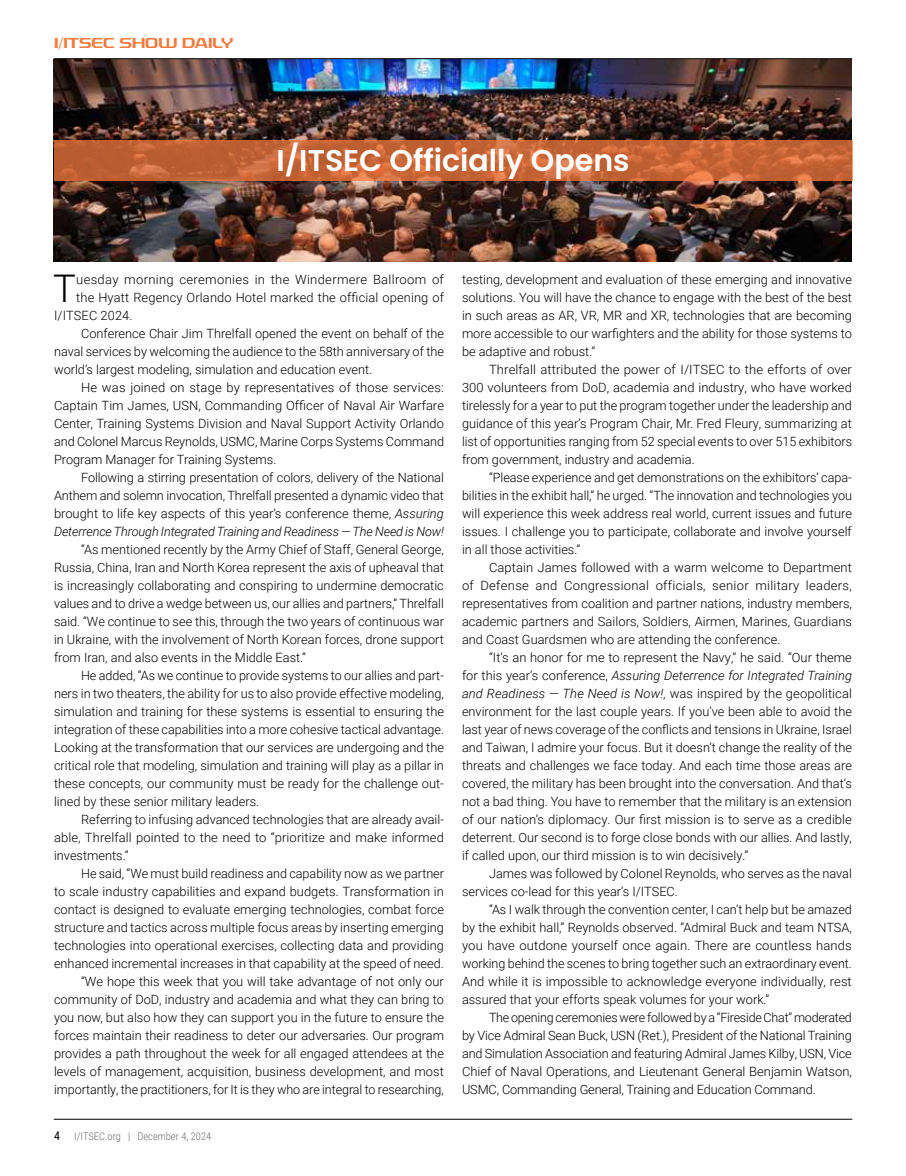
<style>
.page{position:relative;width:906px;height:1176px;background:#fff}
.page>*{position:absolute;margin:0;border:0;box-sizing:border-box;transform-origin:0 0}
.t1{font:300 38.1px "Roboto";color:#000}
.t2{font:600 30px "Poppins";color:#fff}
.t3{font:14.55px "Rexlia Rg";color:#f47a3e}
.t4{font:300 12.75px/18px "Roboto";color:#000;text-align:justify}
.t5{font:italic 300 12.75px "Roboto";letter-spacing:-.01em;color:#000}
.t6{font:300 12.75px "Roboto";letter-spacing:.025em;color:#000}
.t7{font:12px "Roboto Condensed";color:#000}
.t8{font:300 10.5px "Roboto Condensed";color:#6d6e71}
.s1{font-style:italic}
</style>
<div class="page">
<hr style="left:54px;top:1118px;width:797px;height:1px;background:#000">
<img style="left:54px;top:59px;width:797px;height:202px">
<svg style="left:54px;top:140px;width:797px;height:40px;background:#c66537"></svg>
<hr style="left:54px;top:58px;width:797px;height:1px;background:#000">
<p class="t3" style="left:54px;top:34px;width:181px">I/ITSEC SHOW DAILY</p>
<h2 class="t2" style="left:276px;top:143px;width:354px">I/ITSEC Officially Opens</h2>
<h1 class="t1" style="left:53px;top:261px;width:24px">T</h1>
<p class="t6" style="left:76px;top:270px;width:369px">uesday morning ceremonies in the Windermere Ballroom of</p>
<p class="t4" style="left:76px;top:287px;width:369px">the Hyatt Regency Orlando Hotel marked the official opening of</p>
<p class="t4" style="left:54px;top:305px;width:80px">I/ITSEC 2024.</p>
<p class="t4" style="left:81px;top:323px;width:364px">Conference Chair Jim Threlfall opened the event on behalf of the</p>
<p class="t4" style="left:54px;top:341px;width:391px">naval services by welcoming the audience to the 58th anniversary of the</p>
<p class="t4" style="left:54px;top:359px;width:320px">world’s largest modeling, simulation and education event.</p>
<p class="t4" style="left:81px;top:377px;width:364px">He was joined on stage by representatives of those services:</p>
<p class="t4" style="left:54px;top:395px;width:391px">Captain Tim James, USN, Commanding Officer of Naval Air Warfare</p>
<p class="t4" style="left:54px;top:413px;width:391px">Center, Training Systems Division and Naval Support Activity Orlando</p>
<p class="t4" style="left:54px;top:431px;width:391px">and Colonel Marcus Reynolds, USMC, Marine Corps Systems Command</p>
<p class="t4" style="left:54px;top:449px;width:224px">Program Manager for Training Systems.</p>
<p class="t4" style="left:81px;top:467px;width:364px">Following a stirring presentation of colors, delivery of the National</p>
<p class="t4" style="left:54px;top:485px;width:391px">Anthem and solemn invocation, Threlfall presented a dynamic video that</p>
<p class="t4" style="left:54px;top:503px;width:391px">brought to life key aspects of this year’s conference theme, <span class="s1">Assuring</span></p>
<p class="t5" style="left:54px;top:522px;width:391px">Deterrence Through Integrated Training and Readiness — The Need is Now!</p>
<p class="t4" style="left:54px;top:539px;width:391px;text-indent:27px">“As mentioned recently by the Army Chief of Staff, General George, Russia, China, Iran and North Korea represent the axis of upheaval that is increasingly collaborating and conspiring to undermine democratic values and to drive a wedge between us, our allies and partners,” Threlfall said. “We continue to see this, through the two years of continuous war in Ukraine, with the involvement of North Korean forces, drone support from Iran, and also events in the Middle East.”</p>
<p class="t4" style="left:54px;top:665px;width:391px;text-indent:27px">He added, “As we continue to provide systems to our allies and part&shy;ners in two theaters, the ability for us to also provide effective modeling, simulation and training for these systems is essential to ensuring the integration of these capabilities into a more cohesive tactical advantage.<br>Looking at the transformation that our services are undergoing and the critical role that modeling, simulation and training will play as a pillar in these concepts, our community must be ready for the challenge out&shy;lined by these senior military leaders.</p>
<p class="t4" style="left:54px;top:809px;width:391px;text-indent:27px">Referring to infusing advanced technologies that are already avail&shy;able, Threlfall pointed to the need to “prioritize and make informed investments.”</p>
<p class="t4" style="left:54px;top:863px;width:391px;text-align:right">He said, “We must build readiness and capability now as we partner<br>to scale industry capabilities and expand budgets. Transformation in contact is designed to evaluate emerging technologies, combat force structure and tactics across multiple focus areas by inserting emerging technologies into operational exercises, collecting data and providing enhanced incremental increases in that capability at the speed of need. “We hope this week that you will take advantage of not only our community of DoD, industry and academia and what they can bring to you now, but also how they can support you in the future to ensure the forces maintain their readiness to deter our adversaries. Our program provides a path throughout the week for all engaged attendees at the levels of management, acquisition, business development, and most importantly, the practitioners, for It is they who are integral to researching,</p>
<p class="t7" style="left:54px;top:1126px;width:7px">4</p>
<p class="t8" style="left:74px;top:1128px;width:138px">I/ITSEC.org | December 4, 2024</p>
<p class="t4" style="left:462px;top:269px;width:391px">testing, development and evaluation of these emerging and innovative solutions. You will have the chance to engage with the best of the best in such areas as AR, VR, MR and XR, technologies that are becoming more accessible to our warfighters and the ability for those systems to be adaptive and robust.”</p>
<p class="t4" style="left:462px;top:359px;width:391px;text-indent:27px">Threlfall attributed the power of I/ITSEC to the efforts of over 300 volunteers from DoD, academia and industry, who have worked tirelessly for a year to put the program together under the leadership and guidance of this year’s Program Chair, Mr. Fred Fleury, summarizing at list of opportunities ranging from 52 special events to over 515 exhibitors from government, industry and academia.</p>
<p class="t4" style="left:462px;top:467px;width:391px;text-indent:27px">“Please experience and get demonstrations on the exhibitors’ capa&shy;bilities in the exhibit hall,” he urged. “The innovation and technologies you will experience this week address real world, current issues and future issues. I challenge you to participate, collaborate and involve yourself in all those activities.”</p>
<p class="t4" style="left:462px;top:557px;width:391px;text-indent:27px">Captain James followed with a warm welcome to Department of Defense and Congressional officials, senior military leaders, representatives from coalition and partner nations, industry members, academic partners and Sailors, Soldiers, Airmen, Marines, Guardians and Coast Guardsmen who are attending the conference.</p>
<p class="t4" style="left:462px;top:647px;width:391px;text-indent:27px">“It’s an honor for me to represent the Navy,” he said. “Our theme for this year’s conference, <span class="s1">Assuring Deterrence for Integrated Training and Readiness — The Need is Now!</span>, was inspired by the geopolitical environment for the last couple years. If you’ve been able to avoid the last year of news coverage of the conflicts and tensions in Ukraine, Israel and Taiwan, I admire your focus. But it doesn’t change the reality of the threats and challenges we face today. And each time those areas are covered, the military has been brought into the conversation. And that’s not a bad thing. You have to remember that the military is an extension of our nation’s diplomacy. Our first mission is to serve as a credible deterrent. Our second is to forge close bonds with our allies. And lastly, if called upon, our third mission is to win decisively.”</p>
<p class="t4" style="left:462px;top:863px;width:391px;text-indent:27px">James was followed by Colonel Reynolds, who serves as the naval services co-lead for this year’s I/ITSEC.</p>
<p class="t4" style="left:462px;top:899px;width:391px;text-indent:27px">“As I walk through the convention center, I can’t help but be amazed by the exhibit hall,” Reynolds observed. “Admiral Buck and team NTSA, you have outdone yourself once again. There are countless hands working behind the scenes to bring together such an extraordinary event.<br>And while it is impossible to acknowledge everyone individually, rest assured that your efforts speak volumes for your work.”</p>
<p class="t4" style="left:462px;top:1007px;width:391px;text-indent:27px">The opening ceremonies were followed by a “Fireside Chat” moderated by Vice Admiral Sean Buck, USN (Ret.), President of the National Training and Simulation Association and featuring Admiral James Kilby, USN, Vice Chief of Naval Operations, and Lieutenant General Benjamin Watson, USMC, Commanding General, Training and Education Command.</p>
</div>
